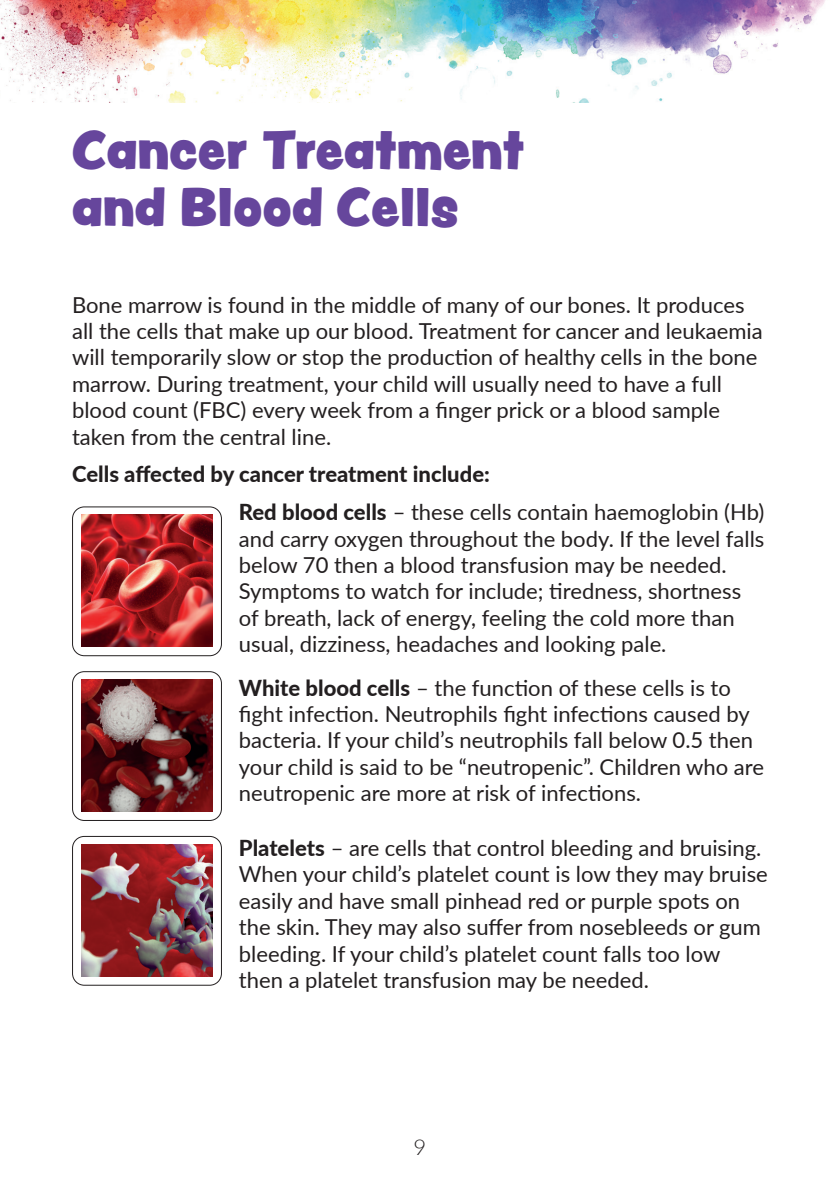
<style>
.page{position:relative;width:840px;height:1191px;background:#fff}
.page>*{position:absolute;margin:0;border:0;box-sizing:border-box;transform-origin:0 0}
.t1{font:48px/57.6px "Peachy Keen JF";color:#66469c}
.t2{font:22px/26.4px "Lato";color:#231f20}
.t3{font:800 22px/37.8px "Lato";color:#231f20}
.t4{font:300 22px "Lato";color:#231f20}
.s1{font-weight:400}
.s2{font-weight:800}
</style>
<div class="page">
<div style="left:72px;top:506px;width:150px;height:150px;border:1px solid #231f20;border-radius:12px"></div>
<div style="left:72px;top:671px;width:150px;height:150px;border:1px solid #231f20;border-radius:12px"></div>
<div style="left:72px;top:836px;width:150px;height:149px;border:1px solid #231f20;border-radius:12px"></div>
<img style="left:81px;top:515px;width:132px;height:131px">
<img style="left:81px;top:679px;width:132px;height:132px">
<img style="left:81px;top:844px;width:132px;height:132px">
<img style="left:0;top:0;width:825px;height:102px">
<h1 class="t1" style="left:72px;top:120px;width:454px">Cancer Treatment and Blood Cells</h1>
<p class="t2" style="left:72px;top:290px;width:692px">Bone marrow is found in the middle of many of our bones. It produces all the cells that make up our blood. Treatment for cancer and leukaemia will temporarily slow or stop the production of healthy cells in the bone marrow. During treatment, your child will usually need to have a full blood count (FBC) every week from a finger prick or a blood sample taken from the central line.</p>
<p class="t3" style="left:239px;top:454px;width:526px;text-indent:-167px">Cells affected by cancer treatment include:<br>Red blood cells <span class="s1">– these cells contain haemoglobin (Hb)</span></p>
<p class="t2" style="left:239px;top:524px;width:526px">and carry oxygen throughout the body. If the level falls below 70 then a blood transfusion may be needed.<br>Symptoms to watch for include; tiredness, shortness of breath, lack of energy, feeling the cold more than usual, dizziness, headaches and looking pale.</p>
<p class="t2" style="left:239px;top:673px;width:526px"><span class="s2">White blood cells</span> – the function of these cells is to fight infection. Neutrophils fight infections caused by bacteria. If your child’s neutrophils fall below 0.5 then your child is said to be “neutropenic”. Children who are neutropenic are more at risk of infections.</p>
<p class="t2" style="left:239px;top:834px;width:530px"><span class="s2">Platelets</span> – are cells that control bleeding and bruising.<br>When your child’s platelet count is low they may bruise easily and have small pinhead red or purple spots on the skin. They may also suffer from nosebleeds or gum bleeding. If your child’s platelet count falls too low then a platelet transfusion may be needed.</p>
<p class="t4" style="left:413px;top:1131px;width:14px">9</p>
</div>
